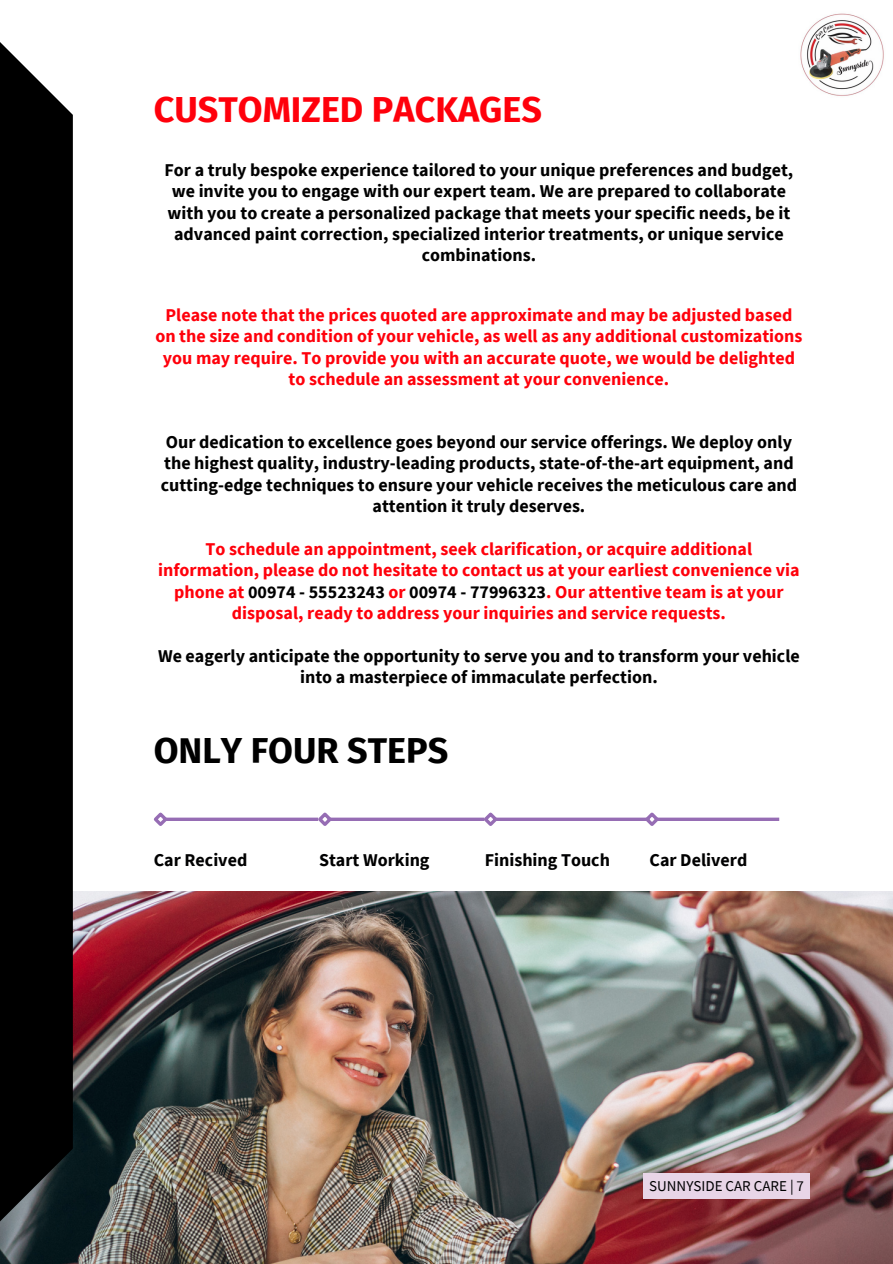
<style>
.page{position:relative;width:893px;height:1264px;background:#fff}
.page>*{position:absolute;margin:0;border:0;box-sizing:border-box;transform-origin:0 0}
.t1{font:700 36px "Fira Sans";color:#ff000b}
.t2{font:700 36px "Fira Sans";color:#000}
.t3{font:700 18px/21.3px "Source Sans Pro";color:#000;text-align:center}
.t4{font:700 18px/21.3px "Source Sans Pro";color:#ff000b;text-align:center}
.t5{font:700 18px "Source Sans Pro";color:#000001}
.t6{font:15px "Source Sans Pro";color:#000001}
.s1{color:#000}
</style>
<div class="page">
<img style="left:0;top:891px;width:892px;height:372px">
<svg style="left:170px;top:817px;width:145px;height:4px"></svg>
<svg style="left:153px;top:812px;width:17px;height:14px"></svg>
<svg style="left:335px;top:817px;width:145px;height:4px"></svg>
<svg style="left:315px;top:812px;width:20px;height:14px"></svg>
<svg style="left:500px;top:817px;width:142px;height:4px"></svg>
<svg style="left:480px;top:812px;width:20px;height:14px"></svg>
<svg style="left:661px;top:817px;width:118px;height:4px"></svg>
<svg style="left:642px;top:812px;width:19px;height:14px"></svg>
<div style="left:0;top:33px;width:73px;height:1197px;background:#000"></div>
<img style="left:800px;top:13px;width:84px;height:83px">
<div style="left:643px;top:1173px;width:167px;height:25px;background:#e8d5e7"></div>
<p class="t1" style="left:154px;top:88px;width:389px">CUSTOMIZED PACKAGES</p>
<p class="t3" style="left:164px;top:159px;width:630px">For a truly bespoke experience tailored to your unique preferences and budget, we invite you to engage with our expert team. We are prepared to collaborate with you to create a personalized package that meets your specific needs, be it advanced paint correction, specialized interior treatments, or unique service combinations.</p>
<p class="t4" style="left:155px;top:304px;width:648px">Please note that the prices quoted are approximate and may be adjusted based on the size and condition of your vehicle, as well as any additional customizations you may require. To provide you with an accurate quote, we would be delighted to schedule an assessment at your convenience.</p>
<p class="t3" style="left:161px;top:431px;width:638px">Our dedication to excellence goes beyond our service offerings. We deploy only the highest quality, industry-leading products, state-of-the-art equipment, and cutting-edge techniques to ensure your vehicle receives the meticulous care and attention it truly deserves.</p>
<p class="t4" style="left:158px;top:538px;width:643px">To schedule an appointment, seek clarification, or acquire additional information, please do not hesitate to contact us at your earliest convenience via phone at <span class="s1">00974 - 55523243</span> or <span class="s1">00974 - 77996323</span>. Our attentive team is at your disposal, ready to address your inquiries and service requests.</p>
<p class="t3" style="left:158px;top:644px;width:643px">We eagerly anticipate the opportunity to serve you and to transform your vehicle into a masterpiece of immaculate perfection.</p>
<p class="t2" style="left:154px;top:729px;width:296px">ONLY FOUR STEPS</p>
<p class="t5" style="left:154px;top:847px;width:95px">Car Recived</p>
<p class="t5" style="left:319px;top:848px;width:112px">Start Working</p>
<p class="t5" style="left:484px;top:848px;width:127px">Finishing Touch</p>
<p class="t5" style="left:649px;top:848px;width:99px">Car Deliverd</p>
<p class="t6" style="left:649px;top:1176px;width:156px">SUNNYSIDE CAR CARE | 7</p>
</div>
